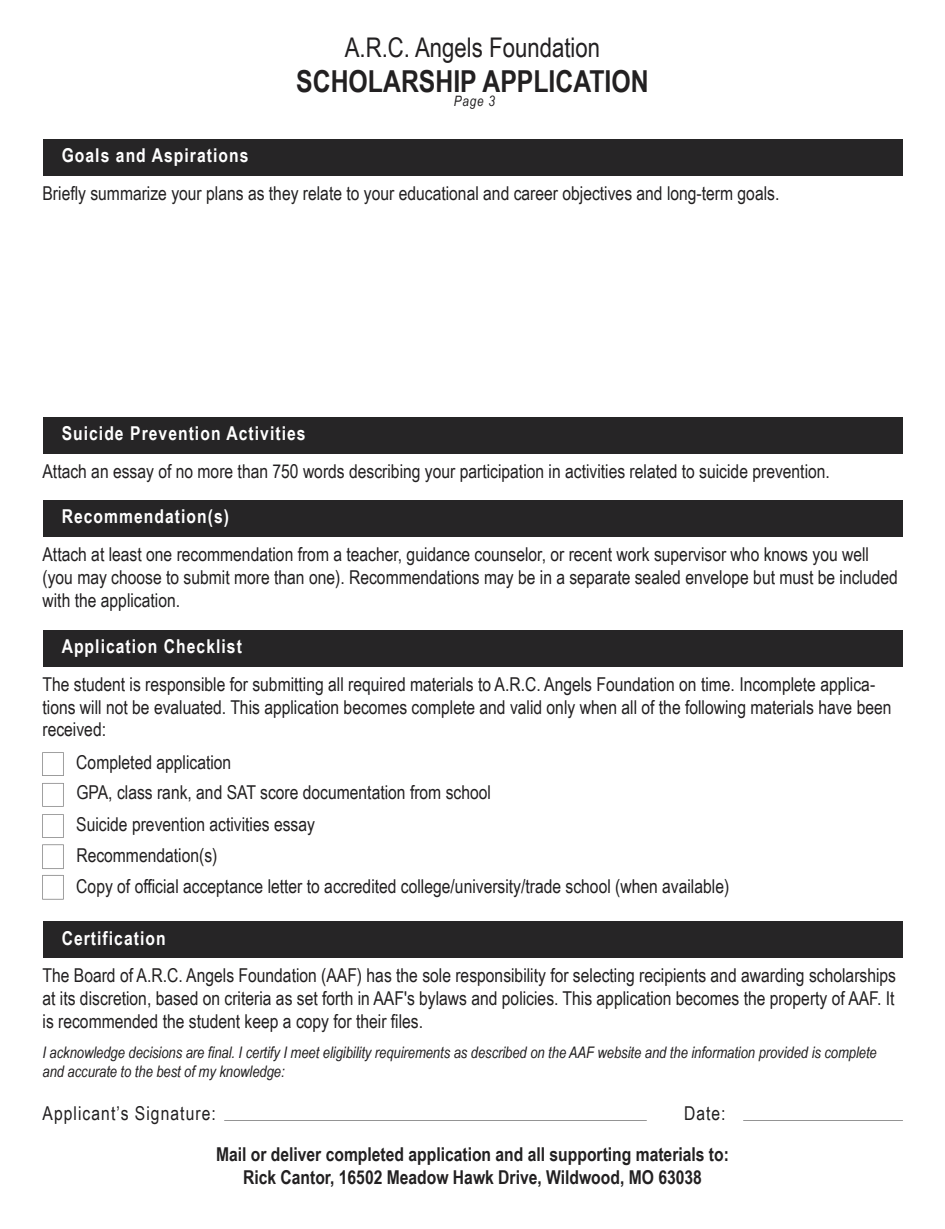
<style>
.page{position:relative;width:945px;height:1229px;background:#fff}
.page>*{position:absolute;margin:0;border:0;box-sizing:border-box;transform-origin:0 0}
.t1{font:700 30.28px "Arial Narrow";color:#222021}
.t2{font:27.12px "Arial Narrow";color:#222021}
.t3{font:19.07px/22.9px "Arial Narrow";color:#222021}
.t4{font:700 19.07px/22.9px "Arial Narrow";color:#222021;text-align:center}
.t5{font:700 19.07px "Arial Narrow";letter-spacing:.055em;color:#fff}
.t6{font:19.07px "Arial Narrow";letter-spacing:.055em;color:#222021}
.t7{font:italic 15.92px/19.1px "Arial Narrow";letter-spacing:-.005em;color:#222021}
.t8{font:italic 14.35px "Arial Narrow";color:#222021}
</style>
<div class="page">
<div style="left:43px;top:139px;width:859px;height:36px;background:#262526"></div>
<div style="left:43px;top:417px;width:859px;height:36px;background:#262526"></div>
<div style="left:43px;top:500px;width:859px;height:36px;background:#262526"></div>
<div style="left:43px;top:921px;width:859px;height:37px;background:#262526"></div>
<div style="left:43px;top:630px;width:859px;height:36px;background:#262526"></div>
<img style="left:42px;top:752px;width:22px;height:24px">
<img style="left:42px;top:783px;width:22px;height:24px">
<img style="left:42px;top:814px;width:22px;height:24px">
<img style="left:42px;top:844px;width:22px;height:25px">
<img style="left:42px;top:875px;width:22px;height:25px">
<img style="left:743px;top:1120px;width:160px;height:1px">
<h2 class="t2" style="left:345px;top:32px;width:257px">A.R.C. Angels Foundation</h2>
<h1 class="t1" style="left:296px;top:64px;width:354px">SCHOLARSHIP APPLICATION</h1>
<p class="t8" style="left:454px;top:93px;width:43px">Page 3</p>
<p class="t5" style="left:62px;top:144px;width:188px">Goals and Aspirations</p>
<p class="t3" style="left:43px;top:181px;width:738px">Briefly summarize your plans as they relate to your educational and career objectives and long-term goals.</p>
<p class="t5" style="left:62px;top:422px;width:245px">Suicide Prevention Activities</p>
<p class="t3" style="left:43px;top:459px;width:789px">Attach an essay of no more than 750 words describing your participation in activities related to suicide prevention.</p>
<p class="t5" style="left:62px;top:505px;width:169px">Recommendation(s)</p>
<p class="t3" style="left:43px;top:543px;width:857px">Attach at least one recommendation from a teacher, guidance counselor, or recent work supervisor who knows you well (you may choose to submit more than one). Recommendations may be in a separate sealed envelope but must be included with the application.</p>
<p class="t5" style="left:62px;top:635px;width:182px">Application Checklist</p>
<p class="t3" style="left:43px;top:672px;width:851px">The student is responsible for submitting all required materials to A.R.C. Angels Foundation on time. Incomplete applica&shy;tions will not be evaluated. This application becomes complete and valid only when all of the following materials have been received:</p>
<p class="t3" style="left:76px;top:746px;width:654px;line-height:31px">Completed application<br>GPA, class rank, and SAT score documentation from school<br>Suicide prevention activities essay<br>Recommendation(s)<br>Copy of official acceptance letter to accredited college/university/trade school (when available)</p>
<p class="t5" style="left:62px;top:927px;width:105px">Certification</p>
<p class="t3" style="left:43px;top:964px;width:855px;text-align:justify">The Board of A.R.C. Angels Foundation (AAF) has the sole responsibility for selecting recipients and awarding scholarships at its discretion, based on criteria as set forth in AAF's bylaws and policies. This application becomes the property of AAF. It is recommended the student keep a copy for their files.</p>
<p class="t7" style="left:43px;top:1042px;width:836px">I acknowledge decisions are final. I certify I meet eligibility requirements as described on the AAF website and the information provided is complete and accurate to the best of my knowledge:</p>
<p class="t6" style="left:43px;top:1102px;width:175px">Applicant’s Signature:</p>
<p class="t3" style="left:684px;top:1101px;width:43px">Date:</p>
<p class="t4" style="left:216px;top:1142px;width:514px">Mail or deliver completed application and all supporting materials to:<br>Rick Cantor, 16502 Meadow Hawk Drive, Wildwood, MO 63038</p>
</div>
